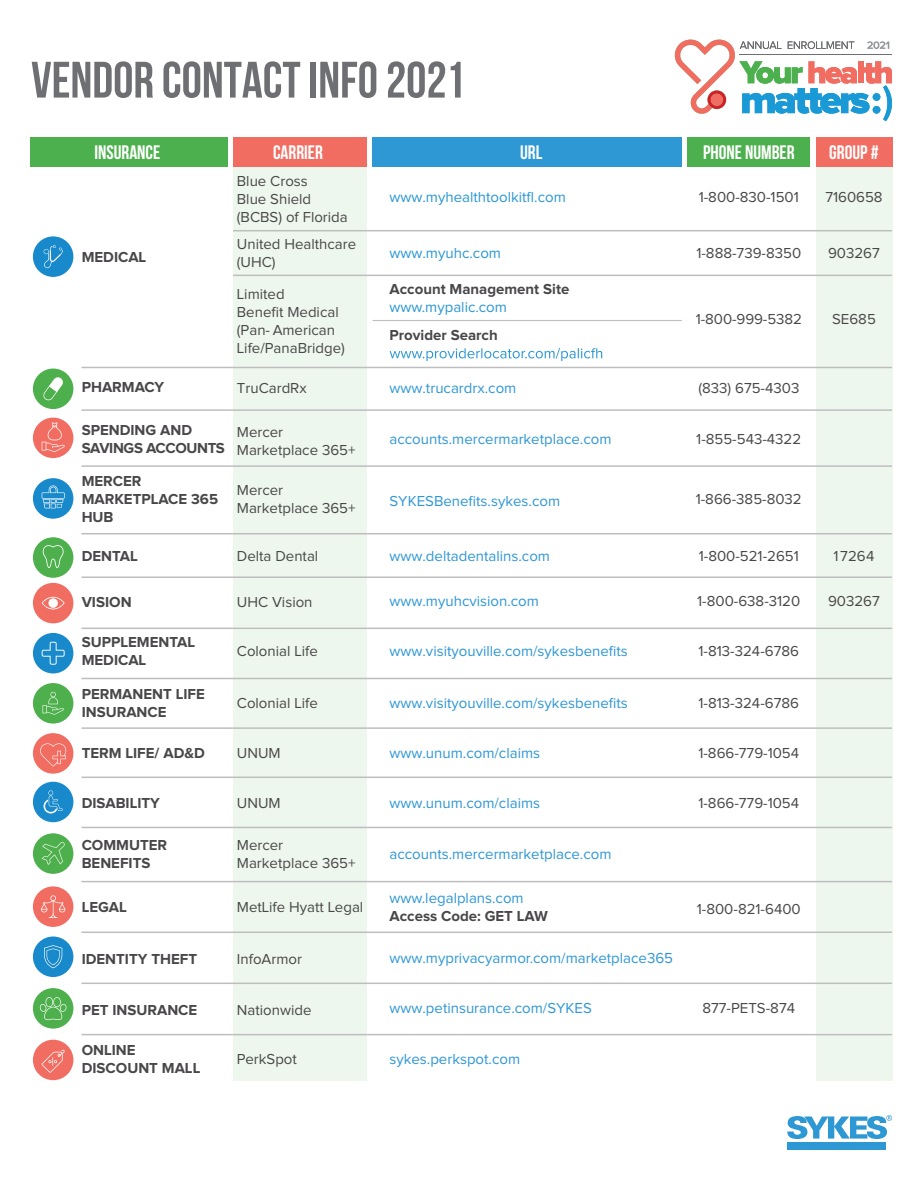
<style>
.page{position:relative;width:918px;height:1188px;background:#fff}
.page>*{position:absolute;margin:0;border:0;box-sizing:border-box;transform-origin:0 0}
.t1{font:700 51.15px "Bebas Neue";color:#6e6f72}
.t2{font:700 19.5px "Bebas Neue";color:#fff}
.t3{font:15px/18px "Proxima Nova";color:#494749}
.t4{font:15px "Proxima Nova";color:#2f97d4}
.t5{font:700 15px/18px "Proxima Nova";color:#494749}
.t6{font:15px "Proxima Nova";color:#2b97d4}
.t7{font:700 15px/18px "Proxima Nova";letter-spacing:-.025em;color:#494749}
.s1{font-weight:400}
</style>
<div class="page">
<div style="left:233px;top:137px;width:134px;height:943px;background:#eef7ee"></div>
<div style="left:816px;top:137px;width:76px;height:943px;background:#eef7ee"></div>
<div style="left:30px;top:137px;width:198px;height:30px;background:#4db04e"></div>
<div style="left:373px;top:137px;width:309px;height:30px;background:#2d98d4"></div>
<div style="left:233px;top:137px;width:134px;height:30px;background:#f26d61"></div>
<div style="left:688px;top:137px;width:122px;height:30px;background:#4db04e"></div>
<div style="left:816px;top:137px;width:76px;height:30px;background:#f26d61"></div>
<svg style="left:390px;top:348px;width:212px;height:13px"></svg>
<div style="left:33px;top:236px;width:40px;height:41px;background:#1889ca;border-radius:50%"></div>
<hr style="left:82px;top:367px;width:810px;height:1px;background:#bebec0">
<hr style="left:82px;top:409px;width:810px;height:2px;background:#bebec0">
<hr style="left:82px;top:465px;width:810px;height:2px;background:#bebec0">
<hr style="left:82px;top:533px;width:810px;height:1px;background:#bebec0">
<hr style="left:82px;top:1034px;width:810px;height:1px;background:#bebec0">
<hr style="left:82px;top:576px;width:810px;height:2px;background:#bebec0">
<hr style="left:82px;top:628px;width:810px;height:1px;background:#bebec0">
<hr style="left:82px;top:678px;width:810px;height:1px;background:#bebec0">
<hr style="left:82px;top:727px;width:810px;height:2px;background:#bebec0">
<hr style="left:82px;top:777px;width:810px;height:1px;background:#bebec0">
<hr style="left:82px;top:827px;width:810px;height:1px;background:#bebec0">
<hr style="left:82px;top:881px;width:810px;height:1px;background:#bebec0">
<hr style="left:82px;top:932px;width:810px;height:1px;background:#bebec0">
<hr style="left:82px;top:983px;width:810px;height:1px;background:#bebec0">
<hr style="left:233px;top:275px;width:659px;height:1px;background:#bebec0">
<hr style="left:373px;top:320px;width:309px;height:1px;background:#bebec0">
<hr style="left:233px;top:230px;width:659px;height:1px;background:#bebec0">
<svg style="left:44px;top:245px;width:19px;height:23px"></svg>
<div style="left:33px;top:369px;width:40px;height:40px;background:#4eb04c;border-radius:50%"></div>
<svg style="left:43px;top:377px;width:20px;height:24px"></svg>
<div style="left:33px;top:937px;width:40px;height:40px;background:#1889ca;border-radius:50%"></div>
<svg style="left:44px;top:945px;width:18px;height:23px"></svg>
<div style="left:33px;top:418px;width:40px;height:40px;background:#f26d61;border-radius:50%"></div>
<svg style="left:42px;top:422px;width:23px;height:30px"></svg>
<div style="left:33px;top:478px;width:40px;height:41px;background:#1889ca;border-radius:50%"></div>
<svg style="left:42px;top:485px;width:23px;height:23px"></svg>
<div style="left:33px;top:633px;width:40px;height:40px;background:#1889ca;border-radius:50%"></div>
<svg style="left:42px;top:642px;width:23px;height:23px"></svg>
<div style="left:33px;top:733px;width:40px;height:41px;background:#f26d61;border-radius:50%"></div>
<svg style="left:40px;top:743px;width:26px;height:23px"></svg>
<div style="left:33px;top:683px;width:40px;height:41px;background:#4eb04c;border-radius:50%"></div>
<svg style="left:43px;top:692px;width:21px;height:23px"></svg>
<div style="left:33px;top:782px;width:40px;height:40px;background:#1889ca;border-radius:50%"></div>
<svg style="left:44px;top:790px;width:19px;height:23px"></svg>
<div style="left:33px;top:833px;width:40px;height:41px;background:#4eb04c;border-radius:50%"></div>
<svg style="left:42px;top:842px;width:23px;height:23px"></svg>
<div style="left:33px;top:886px;width:40px;height:41px;background:#f26d61;border-radius:50%"></div>
<svg style="left:41px;top:895px;width:24px;height:23px"></svg>
<div style="left:33px;top:988px;width:40px;height:41px;background:#4eb04c;border-radius:50%"></div>
<svg style="left:40px;top:997px;width:27px;height:23px"></svg>
<div style="left:33px;top:1040px;width:40px;height:40px;background:#f26d61;border-radius:50%"></div>
<svg style="left:42px;top:1050px;width:23px;height:23px"></svg>
<div style="left:33px;top:537px;width:40px;height:41px;background:#4eb04c;border-radius:50%"></div>
<svg style="left:42px;top:545px;width:22px;height:23px"></svg>
<div style="left:33px;top:583px;width:40px;height:40px;background:#f26d61;border-radius:50%"></div>
<svg style="left:42px;top:597px;width:23px;height:12px"></svg>
<div style="left:48px;top:598px;width:10px;height:10px;background:#fff;border-radius:50%"></div>
<svg style="left:674px;top:39px;width:218px;height:82px"></svg>
<div style="left:787px;top:1142px;width:99px;height:8px;background:#2d98d4"></div>
<svg style="left:787px;top:1115px;width:105px;height:24px"></svg>
<h1 class="t1" style="left:31px;top:52px;width:436px">VENDOR CONTACT INFO <span class="s1">2021</span></h1>
<h2 class="t2" style="left:94px;top:141px;width:67px">INSURANCE</h2>
<h2 class="t2" style="left:273px;top:141px;width:51px">CARRIER</h2>
<h2 class="t2" style="left:520px;top:141px;width:24px">URL</h2>
<h2 class="t2" style="left:703px;top:141px;width:93px">PHONE NUMBER</h2>
<h2 class="t2" style="left:829px;top:141px;width:51px">GROUP #</h2>
<p class="t5" style="left:82px;top:248px;width:66px">MEDICAL</p>
<p class="t3" style="left:237px;top:173px;width:112px">Blue Cross<br>Blue Shield (BCBS) of Florida</p>
<p class="t3" style="left:237px;top:236px;width:121px">United Healthcare (UHC)</p>
<p class="t3" style="left:237px;top:286px;width:103px">Limited<br>Benefit Medical</p>
<p class="t3" style="left:237px;top:340px;width:110px">Life/PanaBridge)</p>
<p class="t3" style="left:237px;top:322px;width:100px">(Pan- American</p>
<p class="t6" style="left:389px;top:190px;width:178px">www.myhealthtoolkitfl.com</p>
<p class="t6" style="left:389px;top:246px;width:113px">www.myuhc.com</p>
<p class="t5" style="left:389px;top:280px;width:181px">Account Management Site</p>
<p class="t6" style="left:389px;top:300px;width:119px">www.mypalic.com</p>
<p class="t5" style="left:389px;top:327px;width:110px">Provider Search</p>
<p class="t3" style="left:699px;top:189px;width:102px">1-800-830-1501</p>
<p class="t3" style="left:696px;top:244px;width:106px">1-888-739-8350</p>
<p class="t3" style="left:696px;top:311px;width:108px">1-800-999-5382</p>
<p class="t5" style="left:82px;top:379px;width:84px">PHARMACY</p>
<p class="t3" style="left:237px;top:380px;width:71px">TruCardRx</p>
<p class="t4" style="left:389px;top:382px;width:128px">www.trucardrx.com</p>
<p class="t3" style="left:698px;top:380px;width:102px">(833) 675-4303</p>
<p class="t7" style="left:82px;top:422px;width:145px">SPENDING AND<br>SAVINGS ACCOUNTS</p>
<p class="t3" style="left:237px;top:423px;width:120px">Mercer<br>Marketplace 365+</p>
<p class="t4" style="left:390px;top:432px;width:224px">accounts.mercermarketplace.com</p>
<p class="t3" style="left:696px;top:430px;width:106px">1-855-543-4322</p>
<p class="t5" style="left:82px;top:473px;width:138px">MERCER<br>MARKETPLACE 365<br>HUB</p>
<p class="t3" style="left:237px;top:482px;width:120px">Mercer<br>Marketplace 365+</p>
<p class="t4" style="left:389px;top:494px;width:172px">SYKESBenefits.sykes.com</p>
<p class="t3" style="left:696px;top:491px;width:108px">1-866-385-8032</p>
<p class="t3" style="left:825px;top:189px;width:59px">7160658</p>
<p class="t3" style="left:828px;top:244px;width:53px">903267</p>
<p class="t3" style="left:832px;top:311px;width:45px">SE685</p>
<p class="t5" style="left:82px;top:548px;width:58px">DENTAL</p>
<p class="t3" style="left:237px;top:548px;width:83px">Delta Dental</p>
<p class="t4" style="left:389px;top:549px;width:162px">www.deltadentalins.com</p>
<p class="t3" style="left:699px;top:548px;width:102px">1-800-521-2651</p>
<p class="t3" style="left:834px;top:548px;width:42px">17264</p>
<p class="t5" style="left:82px;top:593px;width:51px">VISION</p>
<p class="t3" style="left:237px;top:593px;width:77px">UHC Vision</p>
<p class="t4" style="left:389px;top:595px;width:151px">www.myuhcvision.com</p>
<p class="t3" style="left:697px;top:593px;width:105px">1-800-638-3120</p>
<p class="t3" style="left:828px;top:593px;width:53px">903267</p>
<p class="t5" style="left:82px;top:634px;width:115px">SUPPLEMENTAL<br>MEDICAL</p>
<p class="t3" style="left:237px;top:643px;width:82px">Colonial Life</p>
<p class="t4" style="left:389px;top:644px;width:240px">www.visityouville.com/sykesbenefits</p>
<p class="t3" style="left:699px;top:643px;width:102px">1-813-324-6786</p>
<p class="t5" style="left:82px;top:686px;width:125px">PERMANENT LIFE<br>INSURANCE</p>
<p class="t3" style="left:237px;top:695px;width:82px">Colonial Life</p>
<p class="t4" style="left:389px;top:696px;width:240px">www.visityouville.com/sykesbenefits</p>
<p class="t3" style="left:699px;top:694px;width:102px">1-813-324-6786</p>
<p class="t5" style="left:82px;top:745px;width:125px">TERM LIFE/ AD&amp;D</p>
<p class="t3" style="left:237px;top:744px;width:45px">UNUM</p>
<p class="t4" style="left:389px;top:746px;width:152px">www.unum.com/claims</p>
<p class="t3" style="left:698px;top:744px;width:102px">1-866-779-1054</p>
<p class="t5" style="left:82px;top:795px;width:80px">DISABILITY</p>
<p class="t3" style="left:237px;top:795px;width:45px">UNUM</p>
<p class="t4" style="left:389px;top:796px;width:152px">www.unum.com/claims</p>
<p class="t3" style="left:698px;top:794px;width:102px">1-866-779-1054</p>
<p class="t5" style="left:82px;top:837px;width:87px">COMMUTER<br>BENEFITS</p>
<p class="t3" style="left:237px;top:837px;width:120px">Mercer<br>Marketplace 365+</p>
<p class="t4" style="left:389px;top:847px;width:224px">accounts.mercermarketplace.com</p>
<p class="t5" style="left:82px;top:899px;width:47px">LEGAL</p>
<p class="t3" style="left:237px;top:899px;width:128px">MetLife Hyatt Legal</p>
<p class="t4" style="left:389px;top:891px;width:136px">www.legalplans.com</p>
<p class="t5" style="left:389px;top:907px;width:160px">Access Code: GET LAW</p>
<p class="t3" style="left:697px;top:900px;width:105px">1-800-821-6400</p>
<p class="t5" style="left:82px;top:950px;width:117px">IDENTITY THEFT</p>
<p class="t3" style="left:237px;top:950px;width:67px">InfoArmor</p>
<p class="t4" style="left:389px;top:952px;width:285px">www.myprivacyarmor.com/marketplace365</p>
<p class="t5" style="left:82px;top:1002px;width:117px">PET INSURANCE</p>
<p class="t3" style="left:237px;top:1002px;width:76px">Nationwide</p>
<p class="t4" style="left:389px;top:1001px;width:204px">www.petinsurance.com/SYKES</p>
<p class="t3" style="left:702px;top:1000px;width:94px">877-PETS-874</p>
<p class="t5" style="left:82px;top:1042px;width:120px">ONLINE<br>DISCOUNT MALL</p>
<p class="t3" style="left:237px;top:1051px;width:62px">PerkSpot</p>
<p class="t4" style="left:389px;top:1052px;width:132px">sykes.perkspot.com</p>
</div>
